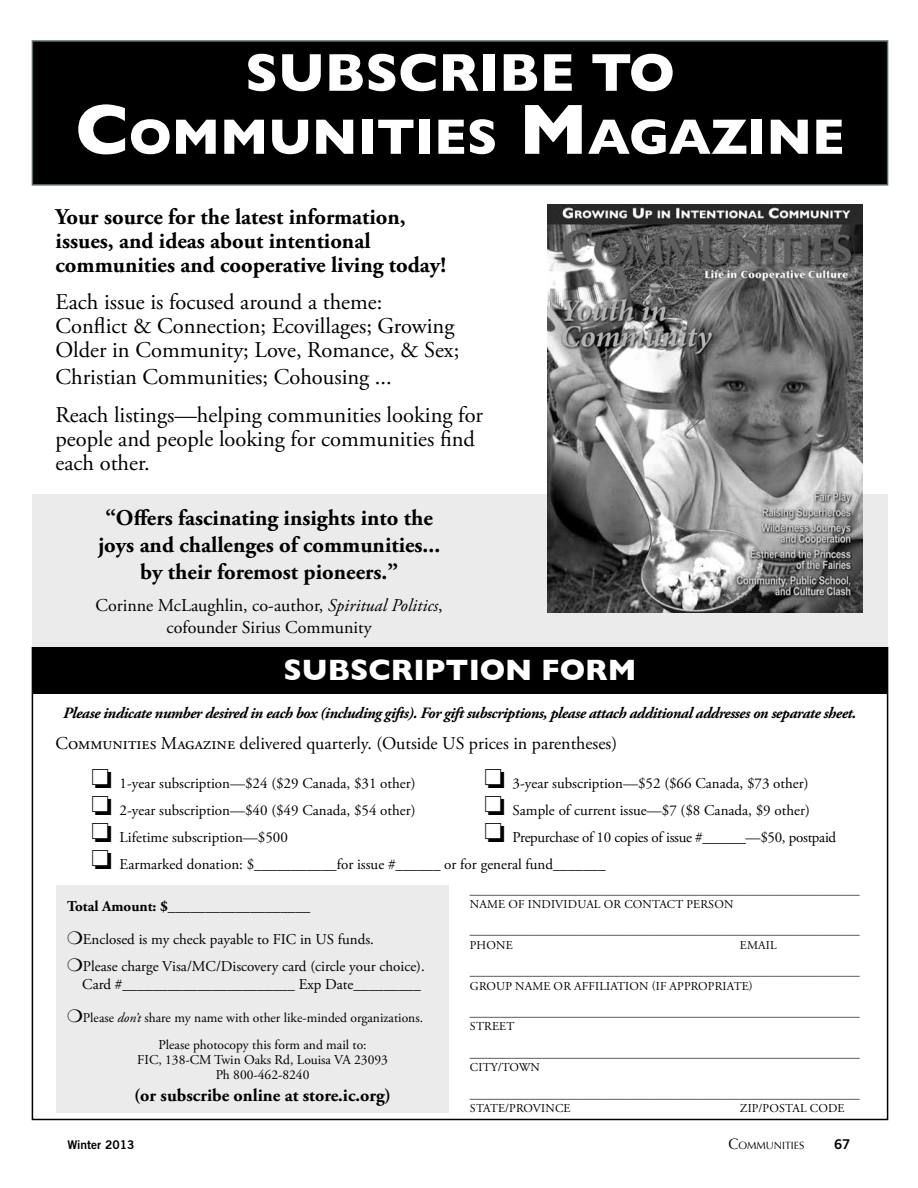
<style>
.page{position:relative;width:918px;height:1188px;background:#fff}
.page>*{position:absolute;margin:0;border:0;box-sizing:border-box;transform-origin:0 0}
.t1{font:700 54px "Gill Sans";color:#fff}
.t2{font:700 50.4px "Gill Sans";color:#fff}
.t3{font:700 30px "Gill Sans";color:#fff}
.t4{font:22.5px/24px "Adobe Garamond Pro";color:#000}
.t5{font:700 22.5px/24px "Adobe Garamond Pro";color:#000}
.t6{font:18px/21.6px "Adobe Garamond Pro";color:#000;text-align:center}
.t7{font:700 18px "Adobe Garamond Pro";color:#000}
.t8{font:italic 700 15.75px "Adobe Garamond Pro";letter-spacing:-.03em;color:#000}
.t9{font:15px/26.1px "Adobe Garamond Pro";color:#000}
.t10{font:15px "Adobe Garamond Pro";letter-spacing:-.02em;color:#000}
.t11{font:700 15px "Adobe Garamond Pro";color:#000}
.t12{font:13.5px/27px "Adobe Garamond Pro";color:#000}
.t13{font:13.5px "Trade Gothic Bold Two";color:#000}
.t14{font:12px/14.4px "Adobe Garamond Pro";color:#000}
.t15{font:12px "Trade Gothic Bold Two";color:#000}
.t16{font:10.5px "Optima";color:#000}
.s1{font-size:72px}
.s2{font-style:italic}
.s3{font-size:15px}
</style>
<div class="page">
<div style="left:32px;top:494px;width:856px;height:152px;background:#ebebeb"></div>
<div style="left:56px;top:885px;width:393px;height:227px;background:#ebebeb"></div>
<div style="left:32px;top:648px;width:856px;height:45px;background:#000"></div>
<div style="left:32px;top:41px;width:856px;height:144px;background:#000"></div>
<div style="left:32px;top:40px;width:856px;height:146px;border:2px solid #58696b"></div>
<img style="left:548px;top:205px;width:315px;height:408px">
<p class="t1" style="left:245px;top:30px;width:431px">SUBSCRIBE TO</p>
<p class="t2" style="left:75px;top:97px;width:771px"><span class="s1">C</span>OMMUNITIES <span class="s1">M</span>AGAZINE</p>
<p class="t5" style="left:56px;top:205px;width:392px">Your source for the latest information, issues, and ideas about intentional communities and cooperative living today!</p>
<p class="t4" style="left:56px;top:291px;width:405px">Each issue is focused around a theme:<br>Conflict &amp; Connection; Ecovillages; Growing<br>Older in Community; Love, Romance, &amp; Sex;</p>
<p class="t4" style="left:56px;top:359px;width:429px;line-height:37.5px">Christian Communities; Cohousing ...<br>Reach listings—helping communities looking for</p>
<p class="t4" style="left:56px;top:428px;width:421px">people and people looking for communities find each other.</p>
<p class="t5" style="left:98px;top:505px;width:344px;line-height:27px;text-align:center">“Offers fascinating insights into the joys and challenges of communities... by their foremost pioneers.”</p>
<p class="t6" style="left:95px;top:595px;width:349px">Corinne McLaughlin, co-author, <span class="s2">Spiritual Politics</span>, cofounder Sirius Community</p>
<p class="t3" style="left:284px;top:646px;width:354px">SUBSCRIPTION FORM</p>
<p class="t8" style="left:63px;top:704px;width:795px">Please indicate number desired in each box (including gifts). For gift subscriptions, please attach additional addresses on separate sheet.</p>
<p class="t6" style="left:56px;top:733px;width:563px">Communities Magazine delivered quarterly. (Outside US prices in parentheses)</p>
<p class="t9" style="left:92px;top:771px;width:326px">□ 1-year subscription—$24 ($29 Canada, $31 other)</p>
<p class="t9" style="left:485px;top:771px;width:326px">□ 3-year subscription—$52 ($66 Canada, $73 other)</p>
<p class="t9" style="left:92px;top:798px;width:326px">□ 2-year subscription—$40 ($49 Canada, $54 other)</p>
<p class="t9" style="left:485px;top:798px;width:327px">□ Sample of current issue—$7 ($8 Canada, $9 other)</p>
<p class="t9" style="left:92px;top:825px;width:198px">□ Lifetime subscription—$500</p>
<p class="t10" style="left:485px;top:828px;width:353px">□ Prepurchase of 10 copies of issue #______—$50, postpaid</p>
<p class="t9" style="left:92px;top:852px;width:516px">□ Earmarked donation: $___________for issue #______ or for general fund_______</p>
<p class="t11" style="left:67px;top:897px;width:245px">Total Amount: $___________________</p>
<p class="t9" style="left:83px;top:927px;width:343px">Enclosed is my check payable to FIC in US funds.<br>Please charge Visa/MC/Discovery card (circle your choice).</p>
<p class="t9" style="left:82px;top:971px;width:340px">Card #_______________________ Exp Date_________</p>
<p class="t12" style="left:159px;top:1005px;width:266px;text-indent:-76px">Please <span class="s2">don’t</span> share my name with other like-minded organizations.<br>Please photocopy this form and mail to:</p>
<p class="t12" style="left:137px;top:1053px;width:252px;line-height:15px;text-align:center">FIC, 138-CM Twin Oaks Rd, Louisa VA 23093<br>Ph 800-462-8240</p>
<p class="t7" style="left:134px;top:1085px;width:258px">(or subscribe online at store.ic.org)</p>
<p class="t14" style="left:470px;top:883px;width:391px">_________________________________________________________________<br>Name</p>
<p class="t14" style="left:508px;top:897px;width:28px">of individual</p>
<p class="t14" style="left:604px;top:897px;width:30px">or contact</p>
<p class="t14" style="left:470px;top:891px;width:391px;line-height:26.4px;text-indent:217px">person _________________________________________________________________</p>
<p class="t14" style="left:470px;top:965px;width:391px">_________________________________________________________________ group</p>
<p class="t14" style="left:470px;top:973px;width:392px;line-height:26.4px;text-indent:279px">) _________________________________________________________________</p>
<p class="t14" style="left:470px;top:1014px;width:392px;line-height:26.4px">street _________________________________________________________________</p>
<p class="t14" style="left:470px;top:1061px;width:8px">city</p>
<p class="t14" style="left:498px;top:1061px;width:15px">/town</p>
<p class="t14" style="left:470px;top:1087px;width:392px">_________________________________________________________________ state</p>
<p class="t14" style="left:515px;top:979px;width:10px">name</p>
<p class="t14" style="left:554px;top:979px;width:29px">or affiliation</p>
<p class="t14" style="left:652px;top:979px;width:27px">(if appropriate</p>
<p class="t14" style="left:505px;top:1101px;width:22px">/provincezip</p>
<p class="t14" style="left:759px;top:1101px;width:13px">/postal</p>
<p class="t14" style="left:810px;top:1101px;width:10px">code</p>
<p class="t15" style="left:68px;top:1137px;width:69px">Winter 2013</p>
<p class="t16" style="left:728px;top:1139px;width:77px"><span class="s3">C</span>OMMUNITIES</p>
<p class="t13" style="left:834px;top:1136px;width:18px">67</p>
</div>
